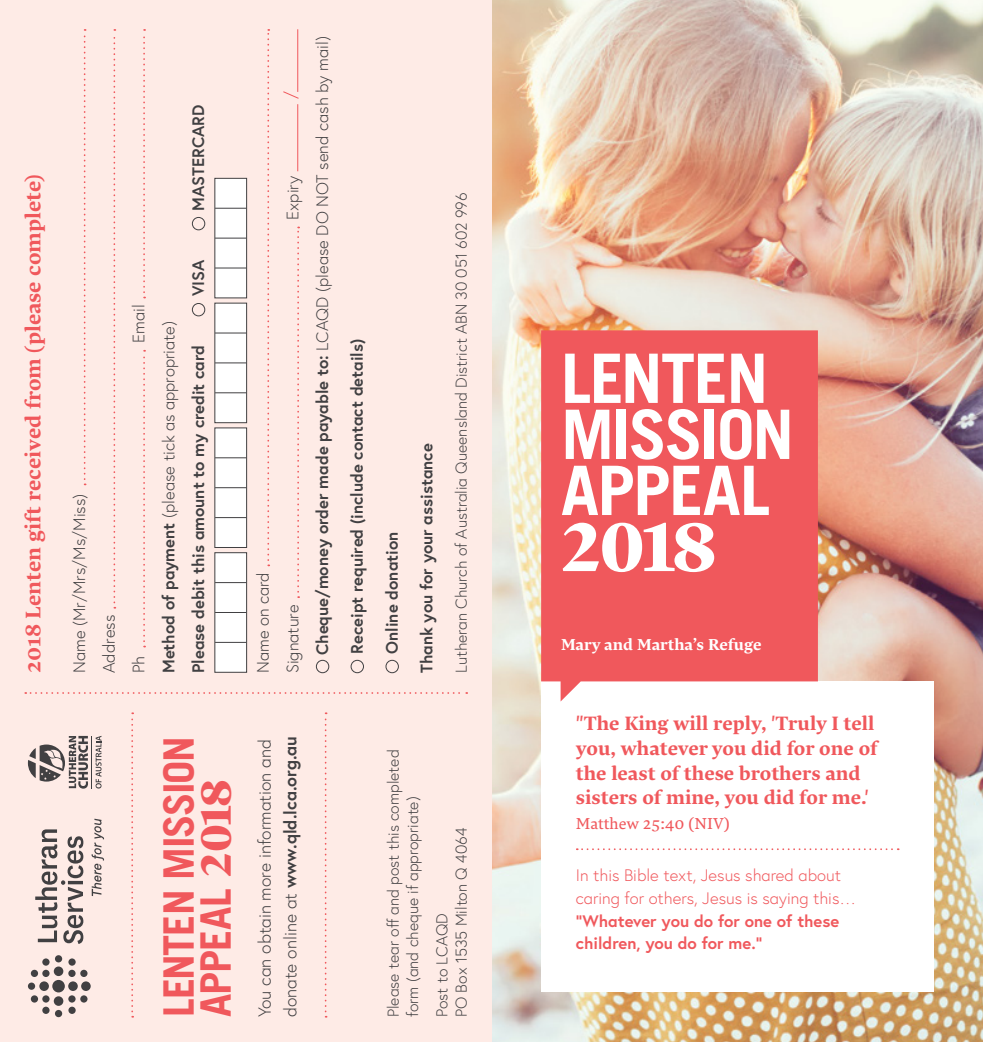
<style>
.page{position:relative;width:983px;height:1042px;background:#fff}
.page>*{position:absolute;margin:0;border:0;box-sizing:border-box;transform-origin:0 0}
.t1{font:700 68.25px/56px "Trade Gothic";letter-spacing:-.025em;color:#fff}
.t2{font:68.25px "Lava Std Hea";color:#fff}
.t3{font:700 42px/36.8px "Trade Gothic";letter-spacing:-.025em;color:#f0585c}
.t4{font:21px "Lava Std Bld";color:#f0585c}
.t5{font:19.25px/24.5px "Lava Std Bld";color:#f0585c}
.t6{font:300 17.5px/25.4px "Europa";color:#414042}
.t7{font:700 16.62px/29.8px "Europa";color:#414042}
.t8{font:300 16.62px/29.8px "Europa";color:#414042}
.t9{font:300 16.62px/22.8px "Europa";color:#f0585c}
.t10{font:700 16.62px/22.8px "Europa";color:#f0585c}
.t11{font:300 15.75px/19.2px "Europa";color:#414042}
.t12{font:15.75px "Lava Std Bld";color:#fff}
.t13{font:15.75px "Lava Std";color:#f0585c}
.s1{font-weight:300}
.s2{font-weight:700}
.s3{font-family:"Lava Std Hea";font-weight:400}
</style>
<div class="page">
<img style="left:491px;top:0;width:491px;height:1042px">
<div style="left:541px;top:681px;width:392px;height:311px;background:#fff"></div>
<svg style="left:576px;top:848px;width:322px;height:2px"></svg>
<div style="left:541px;top:330px;width:276px;height:371px;background:#f0585c"></div>
<div style="left:0;top:0;width:491px;height:1042px;background:#feebe6"></div>
<svg style="left:35px;top:829px;width:48px;height:115px"></svg>
<div style="left:39px;top:981px;width:10px;height:10px;background:#414042;border-radius:50%"></div>
<div style="left:81px;top:981px;width:10px;height:10px;background:#414042;border-radius:50%"></div>
<div style="left:68px;top:981px;width:10px;height:10px;background:#414042;border-radius:50%"></div>
<div style="left:52px;top:980px;width:13px;height:12px;background:#414042;border-radius:50%"></div>
<div style="left:54px;top:996px;width:9px;height:10px;background:#414042;border-radius:50%"></div>
<div style="left:54px;top:966px;width:9px;height:10px;background:#414042;border-radius:50%"></div>
<div style="left:42px;top:995px;width:8px;height:7px;background:#414042;border-radius:50%"></div>
<div style="left:68px;top:995px;width:8px;height:7px;background:#414042;border-radius:50%"></div>
<div style="left:42px;top:970px;width:8px;height:7px;background:#414042;border-radius:50%"></div>
<div style="left:68px;top:970px;width:8px;height:7px;background:#414042;border-radius:50%"></div>
<div style="left:42px;top:1006px;width:8px;height:8px;background:#414042;border-radius:50%"></div>
<div style="left:68px;top:1006px;width:8px;height:8px;background:#414042;border-radius:50%"></div>
<div style="left:55px;top:1010px;width:7px;height:7px;background:#414042;border-radius:50%"></div>
<div style="left:80px;top:995px;width:7px;height:7px;background:#414042;border-radius:50%"></div>
<div style="left:31px;top:995px;width:7px;height:7px;background:#414042;border-radius:50%"></div>
<div style="left:42px;top:958px;width:8px;height:7px;background:#414042;border-radius:50%"></div>
<div style="left:28px;top:982px;width:7px;height:8px;background:#414042;border-radius:50%"></div>
<div style="left:68px;top:958px;width:8px;height:7px;background:#414042;border-radius:50%"></div>
<div style="left:55px;top:955px;width:7px;height:7px;background:#414042;border-radius:50%"></div>
<div style="left:80px;top:970px;width:7px;height:7px;background:#414042;border-radius:50%"></div>
<div style="left:31px;top:970px;width:7px;height:7px;background:#414042;border-radius:50%"></div>
<svg style="left:92px;top:818px;width:12px;height:78px"></svg>
<svg style="left:96px;top:736px;width:5px;height:52px"></svg>
<hr style="left:92px;top:736px;width:1px;height:52px;background:#414042">
<svg style="left:28px;top:736px;width:60px;height:52px"></svg>
<svg style="left:25px;top:692px;width:442px;height:2px"></svg>
<svg style="left:131px;top:712px;width:2px;height:305px"></svg>
<svg style="left:143px;top:350px;width:2px;height:297px"></svg>
<svg style="left:324px;top:712px;width:2px;height:305px"></svg>
<div style="left:192px;top:303px;width:13px;height:13px;border:1px solid #414042;border-radius:50%"></div>
<div style="left:316px;top:660px;width:13px;height:13px;border:1px solid #414042;border-radius:50%"></div>
<div style="left:350px;top:660px;width:14px;height:13px;border:1px solid #414042;border-radius:50%"></div>
<div style="left:385px;top:660px;width:14px;height:13px;border:1px solid #414042;border-radius:50%"></div>
<div style="left:192px;top:217px;width:13px;height:13px;border:1px solid #414042;border-radius:50%"></div>
<div style="left:214px;top:552px;width:33px;height:121px;background:#fff;border:1px solid #414042"></div>
<hr style="left:215px;top:642px;width:31px;height:1px;background:#414042">
<hr style="left:215px;top:612px;width:31px;height:1px;background:#414042">
<hr style="left:215px;top:582px;width:31px;height:1px;background:#414042">
<div style="left:214px;top:427px;width:33px;height:121px;background:#fff;border:1px solid #414042"></div>
<hr style="left:215px;top:517px;width:31px;height:1px;background:#414042">
<hr style="left:215px;top:487px;width:31px;height:1px;background:#414042">
<hr style="left:215px;top:457px;width:31px;height:1px;background:#414042">
<div style="left:214px;top:303px;width:33px;height:120px;background:#fff;border:1px solid #414042"></div>
<hr style="left:215px;top:392px;width:31px;height:1px;background:#414042">
<hr style="left:215px;top:362px;width:31px;height:1px;background:#414042">
<hr style="left:215px;top:332px;width:31px;height:1px;background:#414042">
<div style="left:214px;top:178px;width:33px;height:120px;background:#fff;border:1px solid #414042"></div>
<hr style="left:215px;top:268px;width:31px;height:1px;background:#414042">
<hr style="left:215px;top:238px;width:31px;height:1px;background:#414042">
<hr style="left:215px;top:208px;width:31px;height:1px;background:#414042">
<hr style="left:297px;top:104px;width:1px;height:67px;background:#f0585c">
<hr style="left:297px;top:29px;width:1px;height:63px;background:#f0585c">
<svg style="left:283px;top:91px;width:16px;height:8px"></svg>
<svg style="left:84px;top:29px;width:2px;height:456px"></svg>
<svg style="left:113px;top:29px;width:2px;height:579px"></svg>
<svg style="left:143px;top:29px;width:2px;height:269px"></svg>
<svg style="left:267px;top:29px;width:2px;height:537px"></svg>
<svg style="left:297px;top:227px;width:2px;height:371px"></svg>
<p class="t4" style="left:19px;top:673px;width:500px;rotate:-90deg">2018 Lenten gift received from (please complete)</p>
<p class="t7" style="left:183px;top:211px;width:108px;rotate:-90deg">MASTERCARD</p>
<p class="t7" style="left:183px;top:296px;width:38px;rotate:-90deg">VISA</p>
<p class="t7" style="left:123px;top:673px;width:370px;text-indent:330px;rotate:-90deg"><span class="s1">Email<br></span>Method of payment <span class="s1">(please tick as appropriate)<br></span>Please debit this amount to my credit card</p>
<p class="t8" style="left:64px;top:673px;width:181px;rotate:-90deg">Name (Mr/Mrs/Ms/Miss)<br>Address<br>Ph</p>
<p class="t8" style="left:277px;top:655px;width:620px;text-indent:435px;rotate:-90deg">Expiry<br><span class="s2">Cheque/money order made payable to:</span> LCAQD (please DO NOT send cash by mail)</p>
<p class="t8" style="left:248px;top:673px;width:102px;rotate:-90deg">Name on card<br>Signature</p>
<p class="t7" style="left:342px;top:653px;width:316px;rotate:-90deg">Receipt required (include contact details)</p>
<p class="t7" style="left:376px;top:653px;width:123px;rotate:-90deg">Online donation</p>
<p class="t7" style="left:411px;top:673px;width:231px;rotate:-90deg">Thank you for your assistance</p>
<p class="t11" style="left:451px;top:673px;width:482px;rotate:-90deg">Lutheran Church of Australia Queensland District ABN 30 051 602 996</p>
<p class="t6" style="left:252px;top:1017px;width:282px;rotate:-90deg">You can obtain more information and donate online at <span class="s2">www.qld.lca.org.au</span></p>
<h2 class="t3" style="left:160px;top:1017px;width:282px;rotate:-90deg">LENTEN MISSION<br>APPEAL <span class="s3">2018</span></h2>
<p class="t11" style="left:383px;top:1017px;width:269px;rotate:-90deg">Please tear off and post this completed form (and cheque if appropriate)</p>
<p class="t11" style="left:432px;top:1017px;width:191px;rotate:-90deg">Post to LCAQD<br>PO Box 1535 Milton Q 4064</p>
<h1 class="t1" style="left:561px;top:349px;width:234px">LENTEN<br>MISSION<br>APPEAL</h1>
<h1 class="t2" style="left:561px;top:502px;width:157px">2018</h1>
<p class="t12" style="left:561px;top:634px;width:202px">Mary and Martha’s Refuge</p>
<p class="t5" style="left:575px;top:711px;width:303px">"The King will reply, 'Truly I tell you, whatever you did for one of the least of these brothers and sisters of mine, you did for me.'</p>
<p class="t13" style="left:575px;top:813px;width:155px">Matthew 25:40 (NIV)</p>
<p class="t9" style="left:575px;top:863px;width:281px">In this Bible text, Jesus shared about caring for others, Jesus is saying this…</p>
<p class="t10" style="left:575px;top:909px;width:265px">“Whatever you do for one of these children, you do for me.”</p>
</div>
